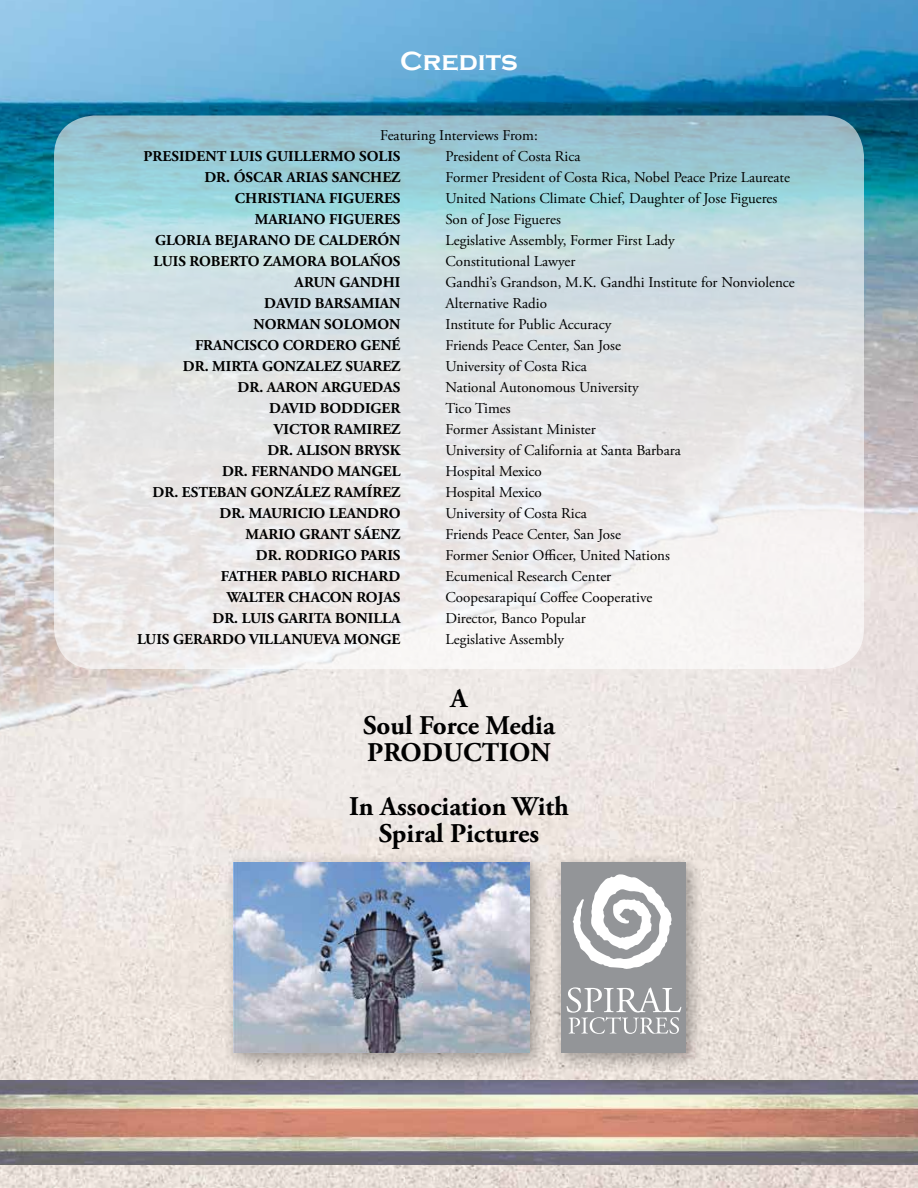
<style>
.page{position:relative;width:918px;height:1188px;background:#fff}
.page>*{position:absolute;margin:0;border:0;box-sizing:border-box;transform-origin:0 0}
.t1{font:700 27px/27px "Adobe Garamond Pro";color:#000;text-align:center}
.t2{font:700 27px "Copperplate Gothic";color:#fff}
.t3{font:15px "Adobe Garamond Pro";color:#000}
.t4{font:700 15px "Adobe Garamond Pro";color:#000}
</style>
<div class="page">
<img style="left:0;top:0;width:918px;height:1188px">
<div style="left:223px;top:852px;width:326px;height:221px;background:#000;opacity:.35"></div>
<img style="left:233px;top:863px;width:296px;height:190px">
<div style="left:550px;top:852px;width:156px;height:221px;background:#000;opacity:.35"></div>
<div style="left:561px;top:863px;width:125px;height:190px;background:#939598"></div>
<svg style="left:573px;top:874px;width:99px;height:95px"></svg>
<svg style="left:567px;top:987px;width:114px;height:47px"></svg>
<svg style="left:54px;top:116px;width:810px;height:553px"></svg>
<img style="left:0;top:1080px;width:918px;height:85px">
<h1 class="t2" style="left:400px;top:46px;width:119px">Credits</h1>
<p class="t3" style="left:380px;top:126px;width:159px">Featuring Interviews From:</p>
<p class="t4" style="left:144px;top:147px;width:258px">PRESIDENT LUIS GUILLERMO SOLIS</p>
<p class="t3" style="left:446px;top:147px;width:137px">President of Costa Rica</p>
<p class="t4" style="left:204px;top:168px;width:198px">DR. ÓSCAR ARIAS SANCHEZ</p>
<p class="t3" style="left:446px;top:168px;width:346px">Former President of Costa Rica, Nobel Peace Prize Laureate</p>
<p class="t4" style="left:235px;top:189px;width:167px">CHRISTIANA FIGUERES</p>
<p class="t3" style="left:446px;top:189px;width:333px">United Nations Climate Chief, Daughter of Jose Figueres</p>
<p class="t4" style="left:255px;top:210px;width:147px">MARIANO FIGUERES</p>
<p class="t3" style="left:446px;top:210px;width:117px">Son of Jose Figueres</p>
<p class="t4" style="left:155px;top:231px;width:247px">GLORIA BEJARANO DE CALDERÓN</p>
<p class="t3" style="left:446px;top:231px;width:231px">Legislative Assembly, Former First Lady</p>
<p class="t4" style="left:154px;top:252px;width:248px">LUIS ROBERTO ZAMORA BOLAÑOS</p>
<p class="t3" style="left:446px;top:252px;width:131px">Constitutional Lawyer</p>
<p class="t4" style="left:295px;top:273px;width:107px">ARUN GANDHI</p>
<p class="t3" style="left:446px;top:273px;width:351px">Gandhi’s Grandson, M.K. Gandhi Institute for Nonviolence</p>
<p class="t4" style="left:264px;top:294px;width:138px">DAVID BARSAMIAN</p>
<p class="t3" style="left:446px;top:294px;width:103px">Alternative Radio</p>
<p class="t4" style="left:253px;top:315px;width:149px">NORMAN SOLOMON</p>
<p class="t3" style="left:446px;top:315px;width:167px">Institute for Public Accuracy</p>
<p class="t4" style="left:195px;top:336px;width:207px">FRANCISCO CORDERO GENÉ</p>
<p class="t3" style="left:446px;top:336px;width:177px">Friends Peace Center, San Jose</p>
<p class="t4" style="left:183px;top:357px;width:219px">DR. MIRTA GONZALEZ SUAREZ</p>
<p class="t3" style="left:446px;top:357px;width:143px">University of Costa Rica</p>
<p class="t4" style="left:238px;top:378px;width:164px">DR. AARON ARGUEDAS</p>
<p class="t3" style="left:446px;top:378px;width:195px">National Autonomous University</p>
<p class="t4" style="left:269px;top:399px;width:133px">DAVID BODDIGER</p>
<p class="t3" style="left:446px;top:399px;width:67px">Tico Times</p>
<p class="t4" style="left:274px;top:420px;width:128px">VICTOR RAMIREZ</p>
<p class="t3" style="left:446px;top:420px;width:152px">Former Assistant Minister</p>
<p class="t4" style="left:267px;top:441px;width:135px">DR. ALISON BRYSK</p>
<p class="t3" style="left:446px;top:441px;width:237px">University of California at Santa Barbara</p>
<p class="t4" style="left:222px;top:462px;width:180px">DR. FERNANDO MANGEL</p>
<p class="t3" style="left:446px;top:462px;width:98px">Hospital Mexico</p>
<p class="t4" style="left:153px;top:483px;width:249px">DR. ESTEBAN GONZÁLEZ RAMÍREZ</p>
<p class="t3" style="left:446px;top:483px;width:98px">Hospital Mexico</p>
<p class="t4" style="left:219px;top:504px;width:183px">DR. MAURICIO LEANDRO</p>
<p class="t3" style="left:446px;top:504px;width:143px">University of Costa Rica</p>
<p class="t4" style="left:245px;top:525px;width:157px">MARIO GRANT SÁENZ</p>
<p class="t3" style="left:446px;top:525px;width:177px">Friends Peace Center, San Jose</p>
<p class="t4" style="left:256px;top:546px;width:146px">DR. RODRIGO PARIS</p>
<p class="t3" style="left:446px;top:546px;width:226px">Former Senior Officer, United Nations</p>
<p class="t4" style="left:221px;top:567px;width:181px">FATHER PABLO RICHARD</p>
<p class="t3" style="left:446px;top:567px;width:167px">Ecumenical Research Center</p>
<p class="t4" style="left:227px;top:588px;width:175px">WALTER CHACON ROJAS</p>
<p class="t3" style="left:446px;top:588px;width:208px">Coopesarapiquí Coffee Cooperative</p>
<p class="t4" style="left:212px;top:609px;width:190px">DR. LUIS GARITA BONILLA</p>
<p class="t3" style="left:446px;top:609px;width:142px">Director, Banco Popular</p>
<p class="t4" style="left:137px;top:630px;width:265px">LUIS GERARDO VILLANUEVA MONGE</p>
<p class="t3" style="left:446px;top:630px;width:120px">Legislative Assembly</p>
<h1 class="t1" style="left:363px;top:686px;width:193px">A<br>Soul Force Media<br>PRODUCTION</h1>
<h1 class="t1" style="left:349px;top:794px;width:221px">In Association With<br>Spiral Pictures</h1>
</div>
